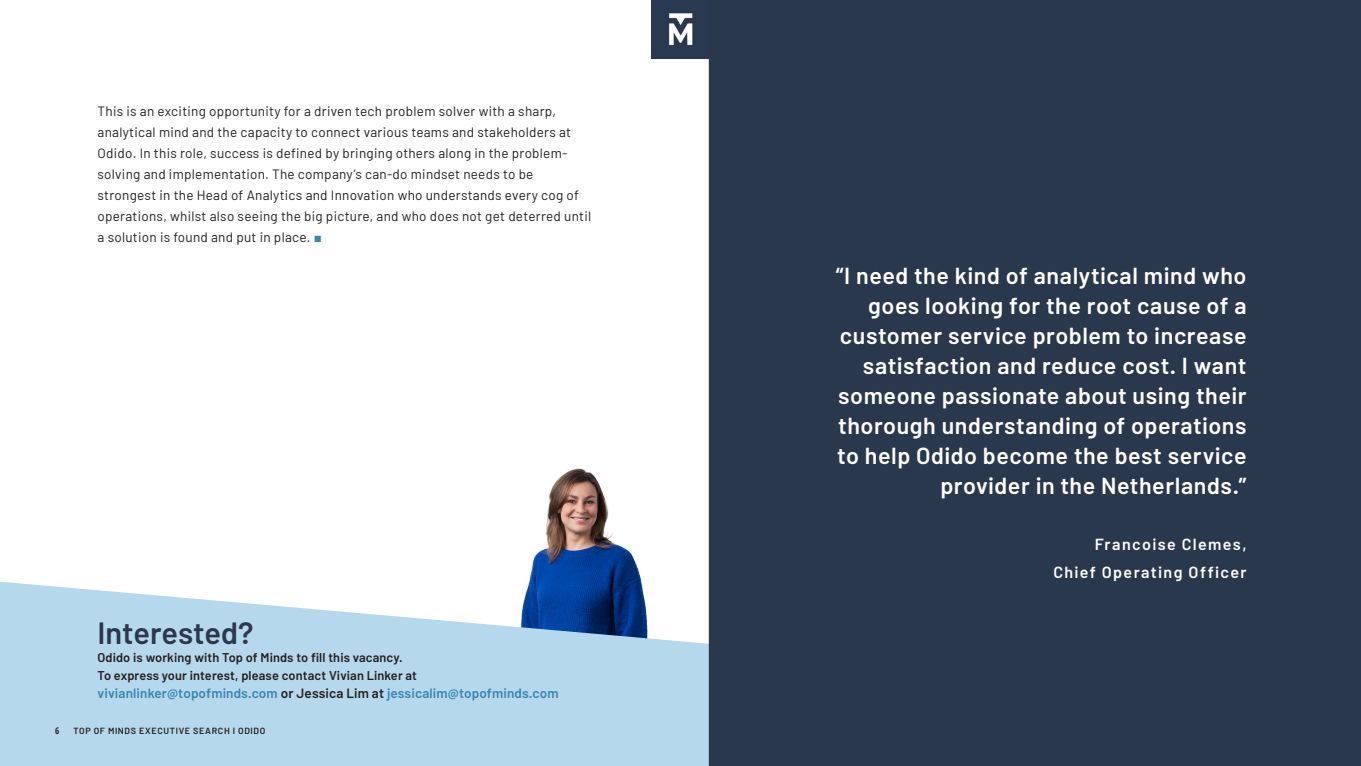
<style>
.page{position:relative;width:1361px;height:766px;background:#fff}
.page>*{position:absolute;margin:0;border:0;box-sizing:border-box;transform-origin:0 0}
.t1{font:600 30.75px "Barlow";color:#2a384e}
.Page_header_kopie{font:600 23.25px/30px "Barlow";letter-spacing:.025em;color:#fff;text-align:right}
.t2{font:600 16.12px "Barlow";letter-spacing:.085em;color:#fff}
.t3{font:13.5px/21px "Barlow";letter-spacing:.02em;color:#231f20}
.t4{font:600 13.5px "Barlow";letter-spacing:.01em;color:#3587b0}
.t5{font:600 12.75px "Barlow";letter-spacing:.01em;color:#231f20}
.t6{font:600 9px "Barlow";letter-spacing:.07em;color:#231f20}
.t7{font:700 condensed 9px "Open Sans";color:#231f20}
.s1{color:#3587b0}
.s2{color:#231f20}
</style>
<div class="page">
<img style="left:529px;top:468px;width:113px;height:113px">
<svg style="left:0;top:581px;width:709px;height:184px;background:#b6d4e9"></svg>
<div style="left:709px;top:0;width:652px;height:765px;background:#2a384e"></div>
<img style="left:651px;top:0;width:58px;height:58px">
<p class="t3" style="left:98px;top:99px;width:495px">This is an exciting opportunity for a driven tech problem solver with a sharp, analytical mind and the capacity to connect various teams and stakeholders at Odido. In this role, success is defined by bringing others along in the problem&shy;solving and implementation. The company’s can-do mindset needs to be strongest in the Head of Analytics and Innovation who understands every cog of operations, whilst also seeing the big picture, and who does not get deterred until a solution is found and put in place. <span class="s1">■</span></p>
<p class="t1" style="left:98px;top:613px;width:157px">Interested?</p>
<p class="t5" style="left:98px;top:649px;width:307px">Odido is working with Top of Minds to fill this vacancy.</p>
<p class="t5" style="left:98px;top:667px;width:321px">To express your interest, please contact Vivian Linker at</p>
<p class="t4" style="left:98px;top:684px;width:462px">vivianlinker@topofminds.com <span class="s2">or Jessica Lim at</span> jessicalim@topofminds.com</p>
<p class="t7" style="left:55px;top:724px;width:6px">6</p>
<p class="t6" style="left:73px;top:725px;width:193px">TOP OF MINDS EXECUTIVE SEARCH I ODIDO</p>
<p class="Page_header_kopie" style="left:836px;top:260px;width:412px">“I need the kind of analytical mind who goes looking for the root cause of a customer service problem to increase satisfaction and reduce cost. I want someone passionate about using their thorough understanding of operations to help Odido become the best service provider in the Netherlands.”</p>
<p class="t2" style="left:1095px;top:534px;width:153px">Francoise Clemes,</p>
<p class="t2" style="left:1053px;top:561px;width:195px">Chief Operating Officer</p>
</div>
